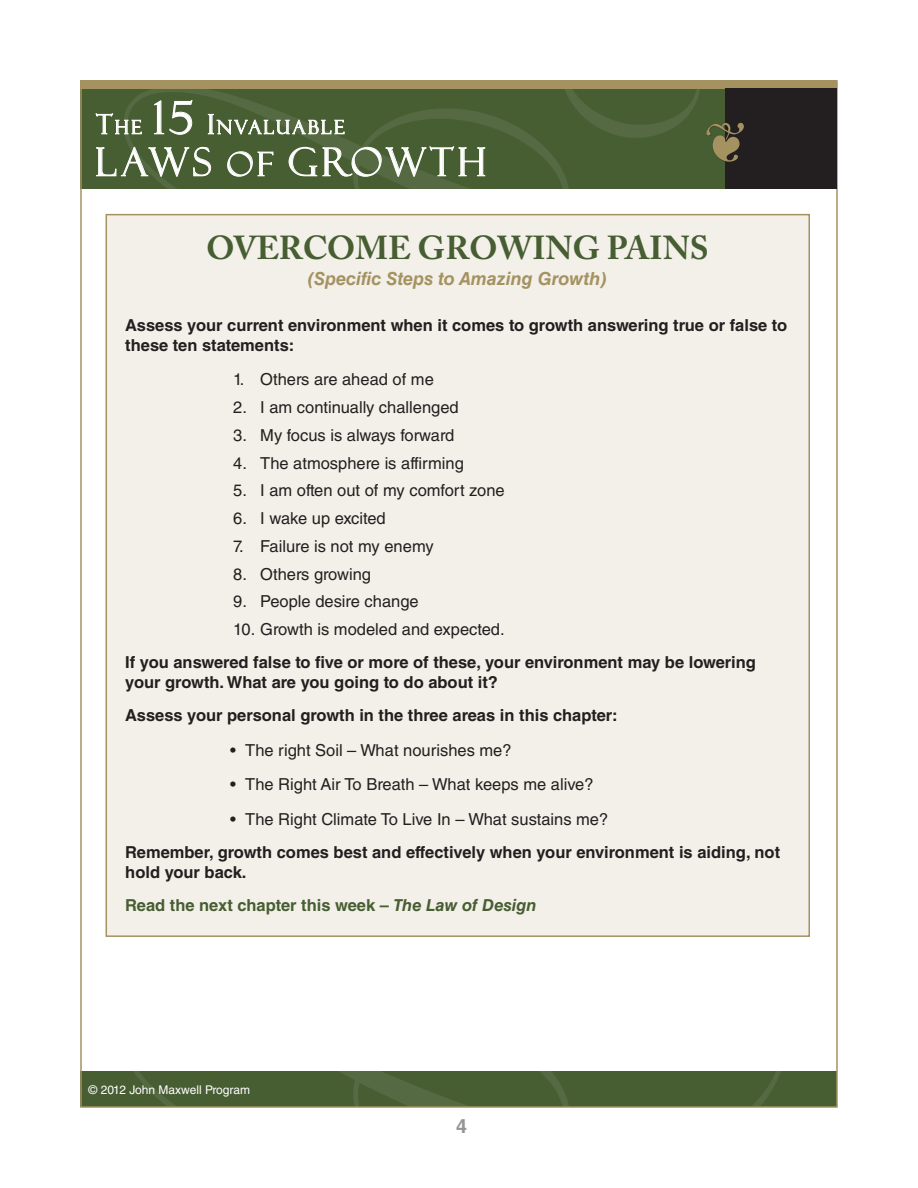
<style>
.page{position:relative;width:918px;height:1188px;background:#fff}
.page>*{position:absolute;margin:0;border:0;box-sizing:border-box;transform-origin:0 0}
.t1{font:39px "Felix Titling MT Std";letter-spacing:.1em;color:#fff}
.t2{font:700 33px "Adobe Caslon";color:#475d32}
.t3{font:700 19.5px "Helvetica LT Std";color:#939598}
.t4{font:18.9px "Felix Titling MT Std";letter-spacing:.13em;color:#fff}
.t5{font:italic 700 18px "Helvetica LT Std";color:#a49261}
.Doubel_Indent{font:16.5px "Helvetica LT Std";color:#231f20}
.TEXT{font:700 16.5px/19.8px "Helvetica LT Std";color:#231f20}
.TEXT-2{font:700 16.5px "Helvetica LT Std";color:#475d32}
.t6{font:12px "Helvetica LT Std";color:#fff}
.s1{font-size:45px}
.s2{font-size:27px}
.s3{font-size:33px}
.s4{font-style:italic}
</style>
<div class="page">
<div style="left:80px;top:1071px;width:757px;height:36px;background:#475d32"></div>
<img style="left:134px;top:1071px;width:647px;height:34px">
<div style="left:80px;top:80px;width:757px;height:109px;background:#475d32"></div>
<img style="left:125px;top:89px;width:575px;height:100px">
<div style="left:80px;top:80px;width:757px;height:9px;background:#a49261"></div>
<div style="left:725px;top:89px;width:112px;height:100px;background:#231f20"></div>
<div style="left:707px;top:123px;width:38px;height:40px;background:#231f20;opacity:.75"></div>
<svg style="left:95px;top:113px;width:47px;height:22px"></svg>
<svg style="left:154px;top:100px;width:39px;height:35px"></svg>
<svg style="left:208px;top:114px;width:137px;height:23px"></svg>
<svg style="left:96px;top:146px;width:115px;height:31px"></svg>
<svg style="left:227px;top:151px;width:47px;height:26px"></svg>
<svg style="left:288px;top:146px;width:198px;height:31px"></svg>
<div style="left:106px;top:214px;width:704px;height:723px;background:#f3f0e9;border:2px solid #a49261"></div>
<svg style="left:707px;top:123px;width:37px;height:39px"></svg>
<p class="t4" style="left:153px;top:116px;width:193px"><span class="s1">15</span> <span class="s2">I</span>NVALUABLE</p>
<h1 class="t1" style="left:96px;top:140px;width:392px">LAWS <span class="s3">OF</span> GROWTH</h1>
<p class="t4" style="left:96px;top:116px;width:47px"><span class="s2">T</span>HE</p>
<p class="t2" style="left:206px;top:228px;width:504px">OVERCOME GROWING PAINS</p>
<p class="t5" style="left:307px;top:267px;width:302px">(Specific Steps to Amazing Growth)</p>
<p class="TEXT" style="left:125px;top:315px;width:663px">Assess your current environment when it comes to growth answering true or false to these ten statements:</p>
<p class="Doubel_Indent" style="left:233px;top:370px;width:202px">1. Others are ahead of me</p>
<p class="Doubel_Indent" style="left:233px;top:398px;width:227px">2. I am continually challenged</p>
<p class="Doubel_Indent" style="left:233px;top:425px;width:223px">3. My focus is always forward</p>
<p class="Doubel_Indent" style="left:233px;top:453px;width:232px">4. The atmosphere is affirming</p>
<p class="Doubel_Indent" style="left:233px;top:481px;width:273px">5. I am often out of my comfort zone</p>
<p class="Doubel_Indent" style="left:233px;top:509px;width:154px">6. I wake up excited</p>
<p class="Doubel_Indent" style="left:233px;top:536px;width:202px">7. Failure is not my enemy</p>
<p class="Doubel_Indent" style="left:233px;top:564px;width:139px">8. Others growing</p>
<p class="Doubel_Indent" style="left:233px;top:592px;width:187px">9. People desire change</p>
<p class="Doubel_Indent" style="left:233px;top:620px;width:273px">10. Growth is modeled and expected.</p>
<p class="TEXT" style="left:125px;top:652px;width:632px">If you answered false to five or more of these, your environment may be lowering your growth. What are you going to do about it?</p>
<p class="TEXT" style="left:125px;top:705px;width:494px">Assess your personal growth in the three areas in this chapter:</p>
<p class="Doubel_Indent" style="left:230px;top:741px;width:283px">• The right Soil – What nourishes me?</p>
<p class="Doubel_Indent" style="left:230px;top:775px;width:365px">• The Right Air To Breath – What keeps me alive?</p>
<p class="Doubel_Indent" style="left:230px;top:810px;width:380px">• The Right Climate To Live In – What sustains me?</p>
<p class="TEXT" style="left:125px;top:842px;width:656px">Remember, growth comes best and effectively when your environment is aiding, not hold your back.</p>
<p class="TEXT-2" style="left:125px;top:895px;width:413px">Read the next chapter this week – <span class="s4">The Law of Design</span></p>
<p class="t6" style="left:89px;top:1083px;width:163px">© 2012 John Maxwell Program</p>
<p class="t3" style="left:456px;top:1114px;width:12px">4</p>
</div>
